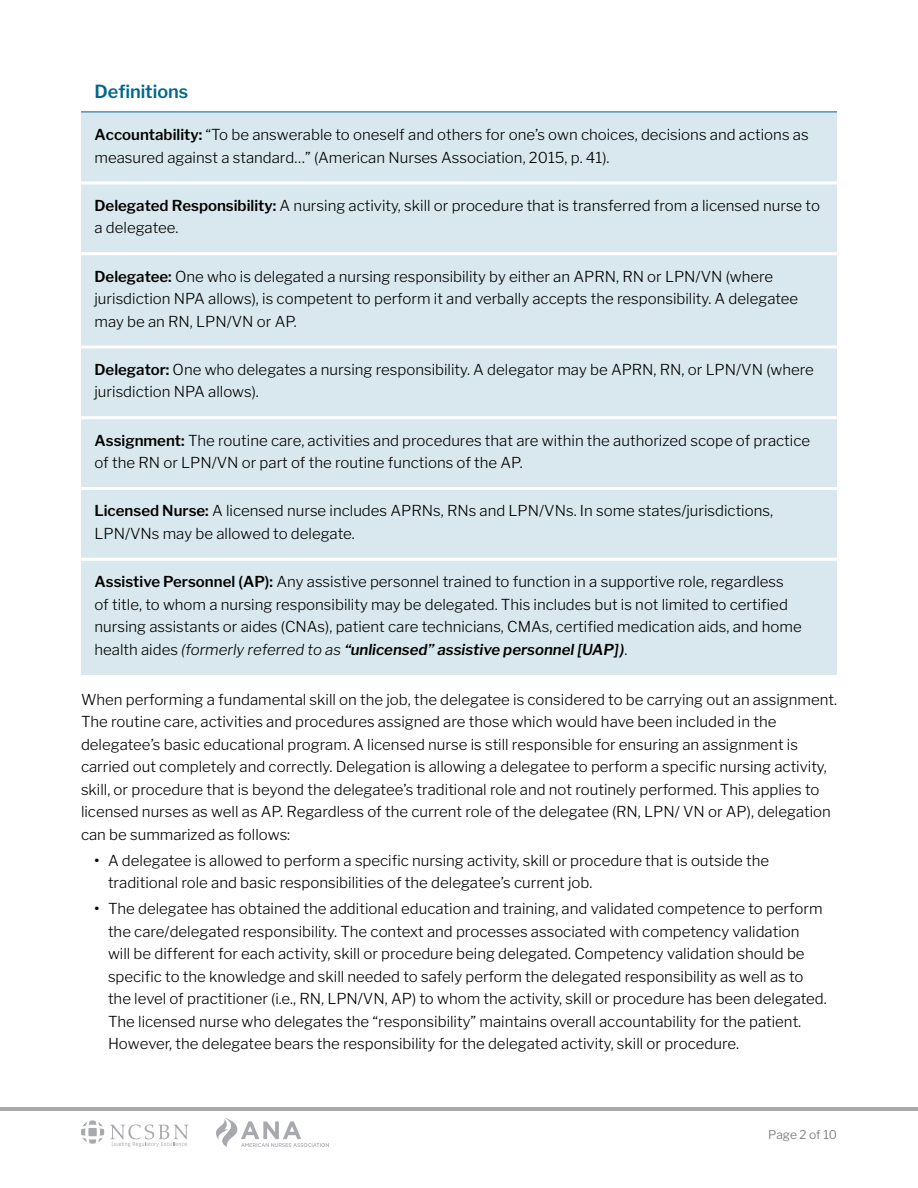
<style>
.page{position:relative;width:918px;height:1188px;background:#fff}
.page>*{position:absolute;margin:0;border:0;box-sizing:border-box;transform-origin:0 0}
.t1{font:600 18px "Libre Franklin";color:#00668c}
.t2{font:300 15px/22.5px "Libre Franklin";color:#000}
.t3{font:300 12px "Libre Franklin";color:#6d6e71}
.s1{font-weight:600}
.s2{font-style:italic}
.s3{font-weight:600;font-style:italic}
</style>
<div class="page">
<svg style="left:81px;top:1120px;width:23px;height:24px"></svg>
<svg style="left:110px;top:1124px;width:79px;height:23px"></svg>
<svg style="left:216px;top:1118px;width:113px;height:29px"></svg>
<hr style="left:0;top:1107px;width:918px;height:3px;background:#a7a9ac">
<div style="left:81px;top:113px;width:756px;height:562px;background:#d9e8ee"></div>
<hr style="left:81px;top:182px;width:756px;height:3px;background:#fff">
<hr style="left:81px;top:252px;width:756px;height:3px;background:#fff">
<hr style="left:81px;top:345px;width:756px;height:3px;background:#fff">
<hr style="left:81px;top:416px;width:756px;height:3px;background:#fff">
<hr style="left:81px;top:487px;width:756px;height:3px;background:#fff">
<hr style="left:81px;top:558px;width:756px;height:3px;background:#fff">
<hr style="left:81px;top:112px;width:756px;height:1px;background:#00668c">
<p class="t1" style="left:94px;top:81px;width:95px">Definitions</p>
<p class="t2" style="left:94px;top:124px;width:716px"><span class="s1">Accountability:</span> “To be answerable to oneself and others for one’s own choices, decisions and actions as measured against a standard…” (American Nurses Association, 2015, p. 41).</p>
<p class="t2" style="left:94px;top:194px;width:727px"><span class="s1">Delegated Responsibility:</span> A nursing activity, skill or procedure that is transferred from a licensed nurse to a delegatee.</p>
<p class="t2" style="left:94px;top:265px;width:705px"><span class="s1">Delegatee:</span> One who is delegated a nursing responsibility by either an APRN, RN or LPN/VN (where jurisdiction NPA allows), is competent to perform it and verbally accepts the responsibility. A delegatee may be an RN, LPN/VN or AP.</p>
<p class="t2" style="left:94px;top:358px;width:721px"><span class="s1">Delegator:</span> One who delegates a nursing responsibility. A delegator may be APRN, RN, or LPN/VN (where jurisdiction NPA allows).</p>
<p class="t2" style="left:94px;top:429px;width:717px"><span class="s1">Assignment:</span> The routine care, activities and procedures that are within the authorized scope of practice of the RN or LPN/VN or part of the routine functions of the AP.</p>
<p class="t2" style="left:94px;top:500px;width:680px"><span class="s1">Licensed Nurse:</span> A licensed nurse includes APRNs, RNs and LPN/VNs. In some states/jurisdictions,<br>LPN/VNs may be allowed to delegate.</p>
<p class="t2" style="left:94px;top:570px;width:709px"><span class="s1">Assistive Personnel (AP):</span> Any assistive personnel trained to function in a supportive role, regardless of title, to whom a nursing responsibility may be delegated. This includes but is not limited to certified nursing assistants or aides (CNAs), patient care technicians, CMAs, certified medication aids, and home health aides <span class="s2">(formerly referred to as</span> <span class="s3">‘‘unlicensed” assistive personnel [UAP])</span>.</p>
<p class="t2" style="left:81px;top:688px;width:758px">When performing a fundamental skill on the job, the delegatee is considered to be carrying out an assignment.<br>The routine care, activities and procedures assigned are those which would have been included in the delegatee’s basic educational program. A licensed nurse is still responsible for ensuring an assignment is carried out completely and correctly. Delegation is allowing a delegatee to perform a specific nursing activity, skill, or procedure that is beyond the delegatee’s traditional role and not routinely performed. This applies to licensed nurses as well as AP. Regardless of the current role of the delegatee (RN, LPN/ VN or AP), delegation can be summarized as follows:</p>
<p class="t2" style="left:108px;top:849px;width:663px;text-indent:-14px"><span class="s1">•</span> A delegatee is allowed to perform a specific nursing activity, skill or procedure that is outside the traditional role and basic responsibilities of the delegatee’s current job.</p>
<p class="t2" style="left:108px;top:897px;width:720px;text-indent:-14px"><span class="s1">•</span> The delegatee has obtained the additional education and training, and validated competence to perform the care/delegated responsibility. The context and processes associated with competency validation<br>will be different for each activity, skill or procedure being delegated. Competency validation should be specific to the knowledge and skill needed to safely perform the delegated responsibility as well as to the level of practitioner (i.e., RN, LPN/VN, AP) to whom the activity, skill or procedure has been delegated.<br>The licensed nurse who delegates the “responsibility” maintains overall accountability for the patient.<br>However, the delegatee bears the responsibility for the delegated activity, skill or procedure.</p>
<p class="t3" style="left:768px;top:1128px;width:70px">Page 2 of 10</p>
</div>
